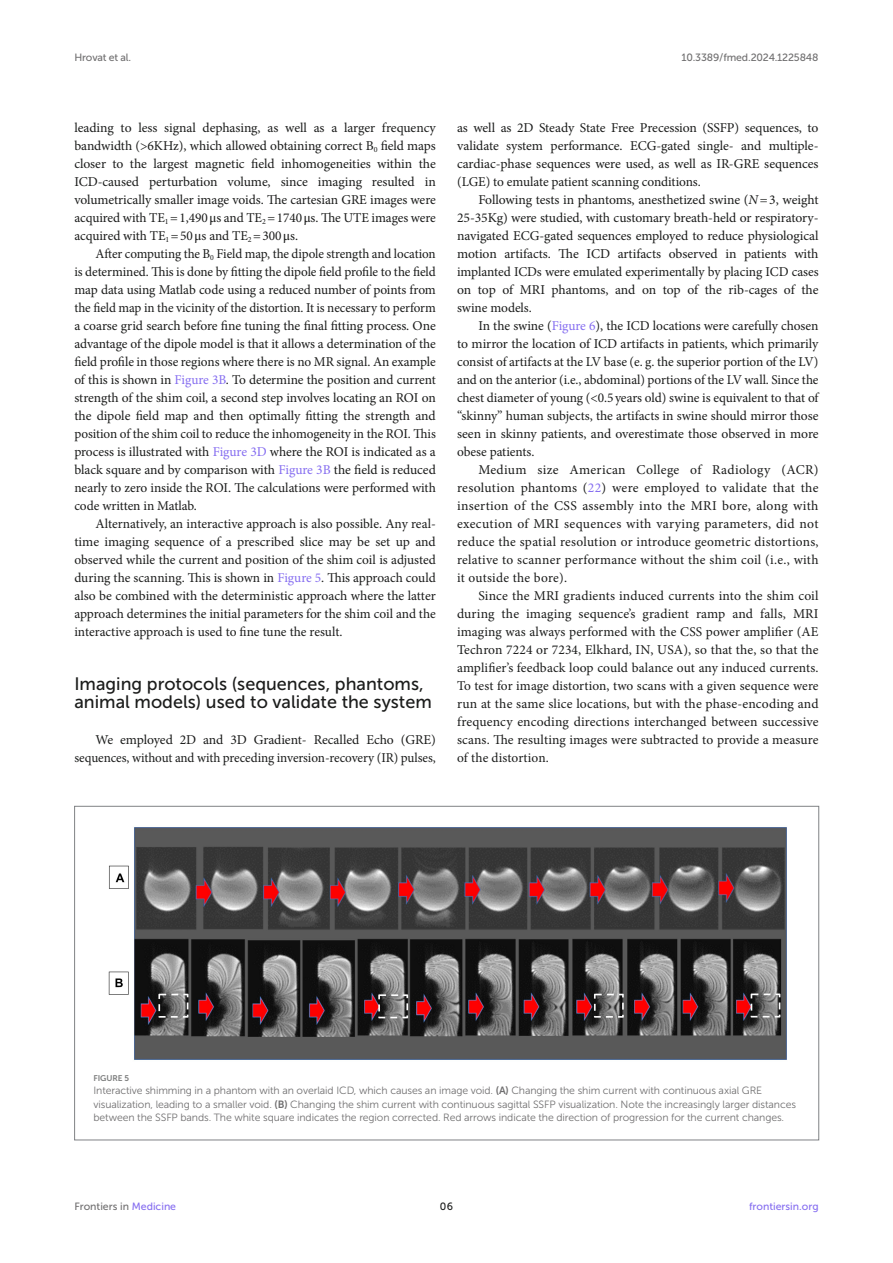
<style>
.page{position:relative;width:893px;height:1263px;background:#fff}
.page>*{position:absolute;margin:0;border:0;box-sizing:border-box;transform-origin:0 0}
.HEAD_2{font:18px/18px "Museo Sans 500";color:#1b1c1b}
.TEXT{font:13.5px/18px "Minion Pro";letter-spacing:-.005em;color:#1b1c1b;text-align:justify}
.TEXT_FLUSH{font:13.5px/18px "Minion Pro";letter-spacing:-.005em;color:#1b1c1b;text-align:right}
.FIG_LEG{font:10.5px/13.5px "Museo Sans 300";letter-spacing:-.01em;color:#706f70}
.t1{font:10.5px "Museo Sans 500";letter-spacing:-.015em;color:#706f70}
.t2{font:10.5px "Museo Sans 500";color:#856df0}
.t3{font:10.5px "Museo Sans 500";color:#1b1c1b}
.FIG_HD{font:8.25px "Museo Sans 700";letter-spacing:-.01em;color:#7e7f7f}
.s1{font-family:"STIX General"}
.s2{color:#856df0}
.s3{font-style:italic}
.s4{font-family:"Museo Sans 700"}
</style>
<div class="page">
<img style="left:108px;top:827px;width:679px;height:233px">
<p class="t1" style="left:74px;top:51px;width:58px">Hrovat et al.</p>
<p class="t1" style="left:681px;top:51px;width:139px">10.3389/fmed.2024.1225848</p>
<p class="TEXT" style="left:74px;top:119px;width:363px">leading to less signal dephasing, as well as a larger frequency bandwidth (&gt;6KHz), which allowed obtaining correct B<sub>0</sub> field maps closer to the largest magnetic field inhomogeneities within the ICD-caused perturbation volume, since imaging resulted in volumetrically smaller image voids. The cartesian GRE images were acquired with TE<sub>1</sub> =1,490<span class="s1">μ</span>s and TE<sub>2</sub> =1740<span class="s1">μ</span>s. The UTE images were acquired with TE<sub>1</sub> =50<span class="s1">μ</span>s and TE<sub>2</sub> =300<span class="s1">μ</span>s.</p>
<p class="TEXT" style="left:74px;top:245px;width:363px;text-indent:21px">After computing the B<sub>0</sub> Field map, the dipole strength and location is determined. This is done by fitting the dipole field profile to the field map data using Matlab code using a reduced number of points from the field map in the vicinity of the distortion. It is necessary to perform a coarse grid search before fine tuning the final fitting process. One advantage of the dipole model is that it allows a determination of the field profile in those regions where there is no MR signal. An example of this is shown in <span class="s2">Figure 3B</span>. To determine the position and current strength of the shim coil, a second step involves locating an ROI on the dipole field map and then optimally fitting the strength and position of the shim coil to reduce the inhomogeneity in the ROI. This process is illustrated with <span class="s2">Figure 3D</span> where the ROI is indicated as a black square and by comparison with <span class="s2">Figure 3B</span> the field is reduced nearly to zero inside the ROI. The calculations were performed with code written in Matlab.</p>
<p class="TEXT" style="left:74px;top:515px;width:363px;text-indent:21px">Alternatively, an interactive approach is also possible. Any real&shy;time imaging sequence of a prescribed slice may be set up and observed while the current and position of the shim coil is adjusted during the scanning. This is shown in <span class="s2">Figure 5</span>. This approach could also be combined with the deterministic approach where the latter approach determines the initial parameters for the shim coil and the interactive approach is used to fine tune the result.</p>
<p class="HEAD_2" style="left:74px;top:675px;width:359px">Imaging protocols (sequences, phantoms, animal models) used to validate the system</p>
<p class="TEXT_FLUSH" style="left:74px;top:731px;width:363px">We employed 2D and 3D Gradient- Recalled Echo (GRE) sequences, without and with preceding inversion-recovery (IR) pulses,</p>
<p class="TEXT_FLUSH" style="left:457px;top:119px;width:363px;text-align:justify">as well as 2D Steady State Free Precession (SSFP) sequences, to validate system performance. ECG-gated single- and multiple&shy;cardiac-phase sequences were used, as well as IR-GRE sequences (LGE) to emulate patient scanning conditions.</p>
<p class="TEXT" style="left:457px;top:191px;width:363px;text-indent:21px">Following tests in phantoms, anesthetized swine (<span class="s3">N</span>=3, weight 25-35Kg) were studied, with customary breath-held or respiratory&shy;navigated ECG-gated sequences employed to reduce physiological motion artifacts. The ICD artifacts observed in patients with implanted ICDs were emulated experimentally by placing ICD cases on top of MRI phantoms, and on top of the rib-cages of the swine models.</p>
<p class="TEXT" style="left:457px;top:317px;width:363px;text-indent:21px">In the swine (<span class="s2">Figure 6</span>), the ICD locations were carefully chosen to mirror the location of ICD artifacts in patients, which primarily consist of artifacts at the LV base (e. g. the superior portion of the LV) and on the anterior (i.e., abdominal) portions of the LV wall. Since the chest diameter of young (&lt;0.5years old) swine is equivalent to that of “skinny” human subjects, the artifacts in swine should mirror those seen in skinny patients, and overestimate those observed in more obese patients.</p>
<p class="TEXT" style="left:457px;top:461px;width:363px;text-indent:21px">Medium size American College of Radiology (ACR) resolution phantoms (<span class="s2">22</span>) were employed to validate that the insertion of the CSS assembly into the MRI bore, along with execution of MRI sequences with varying parameters, did not reduce the spatial resolution or introduce geometric distortions, relative to scanner performance without the shim coil (i.e., with it outside the bore).</p>
<p class="TEXT" style="left:457px;top:587px;width:363px;text-indent:21px">Since the MRI gradients induced currents into the shim coil during the imaging sequence’s gradient ramp and falls, MRI imaging was always performed with the CSS power amplifier (AE Techron 7224 or 7234, Elkhard, IN, USA), so that the, so that the amplifier’s feedback loop could balance out any induced currents.<br>To test for image distortion, two scans with a given sequence were run at the same slice locations, but with the phase-encoding and frequency encoding directions interchanged between successive scans. The resulting images were subtracted to provide a measure of the distortion.</p>
<p class="FIG_HD" style="left:94px;top:1073px;width:37px">FIGURE 5</p>
<p class="FIG_LEG" style="left:94px;top:1084px;width:704px">Interactive shimming in a phantom with an overlaid ICD, which causes an image void. <span class="s4">(A)</span> Changing the shim current with continuous axial GRE visualization, leading to a smaller void. <span class="s4">(B)</span> Changing the shim current with continuous sagittal SSFP visualization. Note the increasingly larger distances between the SSFP bands. The white square indicates the region corrected. Red arrows indicate the direction of progression for the current changes.</p>
<p class="t1" style="left:74px;top:1200px;width:103px">Frontiers in <span class="s2">Medicine</span></p>
<p class="t3" style="left:440px;top:1200px;width:15px">06</p>
<p class="t2" style="left:749px;top:1200px;width:71px">frontiersin.org</p>
</div>
